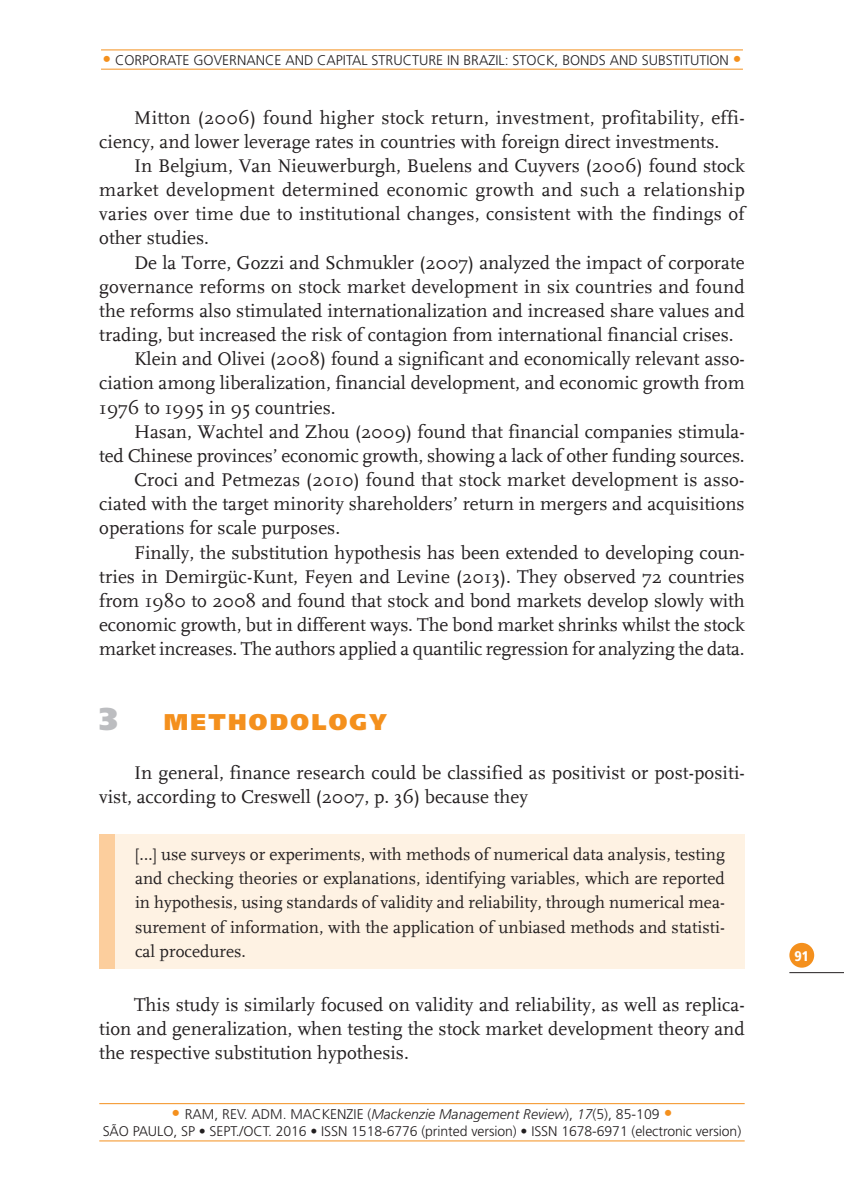
<style>
.page{position:relative;width:844px;height:1191px;background:#fff}
.page>*{position:absolute;margin:0;border:0;box-sizing:border-box;transform-origin:0 0}
.t1{font:900 31.5px "Frutiger LT Std";color:#bcbdc0}
.t2{font:900 22.75px "Frutiger LT Std";letter-spacing:.1em;color:#f4901d}
.t3{font:19.25px/24.2px "FF Scala Definitiver";color:#231f20}
.t4{font:17.5px/24.2px "FF Scala Definitiver";color:#231f20;text-align:justify}
.t5{font:300 14px/16.8px "Frutiger LT Std";color:#231f20;text-align:center}
.t6{font:900 condensed 14px "Frutiger LT Std";color:#fff}
.s1{font-size:17.5px;color:#f4901d}
.s2{font-style:italic}
</style>
<div class="page">
<div style="left:789px;top:943px;width:25px;height:24px;background:#f4901d;border-radius:50%"></div>
<hr style="left:789px;top:972px;width:54px;height:1px;background:#231f20">
<hr style="left:99px;top:1140px;width:645px;height:1px;background:#f4901d">
<hr style="left:99px;top:1103px;width:645px;height:1px;background:#f4901d">
<hr style="left:101px;top:49px;width:641px;height:1px;background:#f4901d">
<hr style="left:101px;top:69px;width:641px;height:1px;background:#f4901d">
<div style="left:99px;top:834px;width:16px;height:135px;background:#fcce9d"></div>
<div style="left:115px;top:834px;width:629px;height:135px;background:#fef2e3"></div>
<p class="t5" style="left:102px;top:51px;width:640px"><span class="s1">•</span> CORPORATE GOVERNANCE AND CAPITAL STRUCTURE IN BRAZIL: STOCK, BONDS AND SUBSTITUTION <span class="s1">•</span></p>
<p class="t3" style="left:99px;top:106px;width:646px;text-indent:35px">Mitton (2006) found higher stock return, investment, profitability, effi&shy;ciency, and lower leverage rates in countries with foreign direct investments.</p>
<p class="t3" style="left:99px;top:154px;width:647px;text-align:justify;text-indent:35px">In Belgium, Van Nieuwerburgh, Buelens and Cuyvers (2006) found stock market development determined economic growth and such a relationship varies over time due to institutional changes, consistent with the findings of other studies.</p>
<p class="t3" style="left:134px;top:251px;width:612px">De la Torre, Gozzi and Schmukler (2007) analyzed the impact of corporate</p>
<p class="t3" style="left:99px;top:275px;width:646px">governance reforms on stock market development in six countries and found</p>
<p class="t3" style="left:99px;top:299px;width:646px">the reforms also stimulated internationalization and increased share values and</p>
<p class="t3" style="left:99px;top:323px;width:635px">trading, but increased the risk of contagion from international financial crises.</p>
<p class="t3" style="left:134px;top:347px;width:612px">Klein and Olivei (2008) found a significant and economically relevant asso-</p>
<p class="t3" style="left:99px;top:371px;width:646px">ciation among liberalization, financial development, and economic growth from</p>
<p class="t3" style="left:99px;top:395px;width:238px">1976 to 1995 in 95 countries.</p>
<p class="t3" style="left:134px;top:420px;width:612px">Hasan, Wachtel and Zhou (2009) found that financial companies stimula-</p>
<p class="t3" style="left:99px;top:444px;width:646px">ted Chinese provinces’ economic growth, showing a lack of other funding sources.</p>
<p class="t3" style="left:134px;top:468px;width:611px">Croci and Petmezas (2010) found that stock market development is asso-</p>
<p class="t3" style="left:99px;top:492px;width:646px">ciated with the target minority shareholders’ return in mergers and acquisitions</p>
<p class="t3" style="left:99px;top:516px;width:242px">operations for scale purposes.</p>
<p class="t3" style="left:134px;top:540px;width:612px">Finally, the substitution hypothesis has been extended to developing coun-</p>
<p class="t3" style="left:99px;top:565px;width:646px">tries in Demirgüc-Kunt, Feyen and Levine (2013). They observed 72 countries</p>
<p class="t3" style="left:99px;top:589px;width:647px">from 1980 to 2008 and found that stock and bond markets develop slowly with</p>
<p class="t3" style="left:99px;top:613px;width:646px">economic growth, but in different ways. The bond market shrinks whilst the stock</p>
<p class="t3" style="left:99px;top:637px;width:646px">market increases. The authors applied a quantilic regression for analyzing the data.</p>
<h1 class="t1" style="left:99px;top:700px;width:20px">3</h1>
<p class="t2" style="left:164px;top:708px;width:224px">METHODOLOGY</p>
<p class="t3" style="left:99px;top:761px;width:646px;text-indent:35px">In general, finance research could be classified as positivist or post-positi&shy;vist, according to Creswell (2007, p. 36) because they</p>
<p class="t4" style="left:135px;top:842px;width:591px">[…] use surveys or experiments, with methods of numerical data analysis, testing and checking theories or explanations, identifying variables, which are reported in hypothesis, using standards of validity and reliability, through numerical mea&shy;surement of information, with the application of unbiased methods and statisti&shy;cal procedures.</p>
<p class="t3" style="left:99px;top:992px;width:646px;text-align:justify;text-indent:35px">This study is similarly focused on validity and reliability, as well as replica&shy;tion and generalization, when testing the stock market development theory and the respective substitution hypothesis.</p>
<p class="t5" style="left:103px;top:1106px;width:640px"><span class="s1">•</span> RAM, REV. ADM. MACKENZIE (<span class="s2">Mackenzie Management Review</span>), <span class="s2">17</span>(5), 85-109 <span class="s1">•<br></span>SÃO PAULO, SP • SEPT./OCT. 2016 • ISSN 1518-6776 (printed version) • ISSN 1678-6971 (electronic version)</p>
<p class="t6" style="left:794px;top:947px;width:16px">91</p>
</div>
